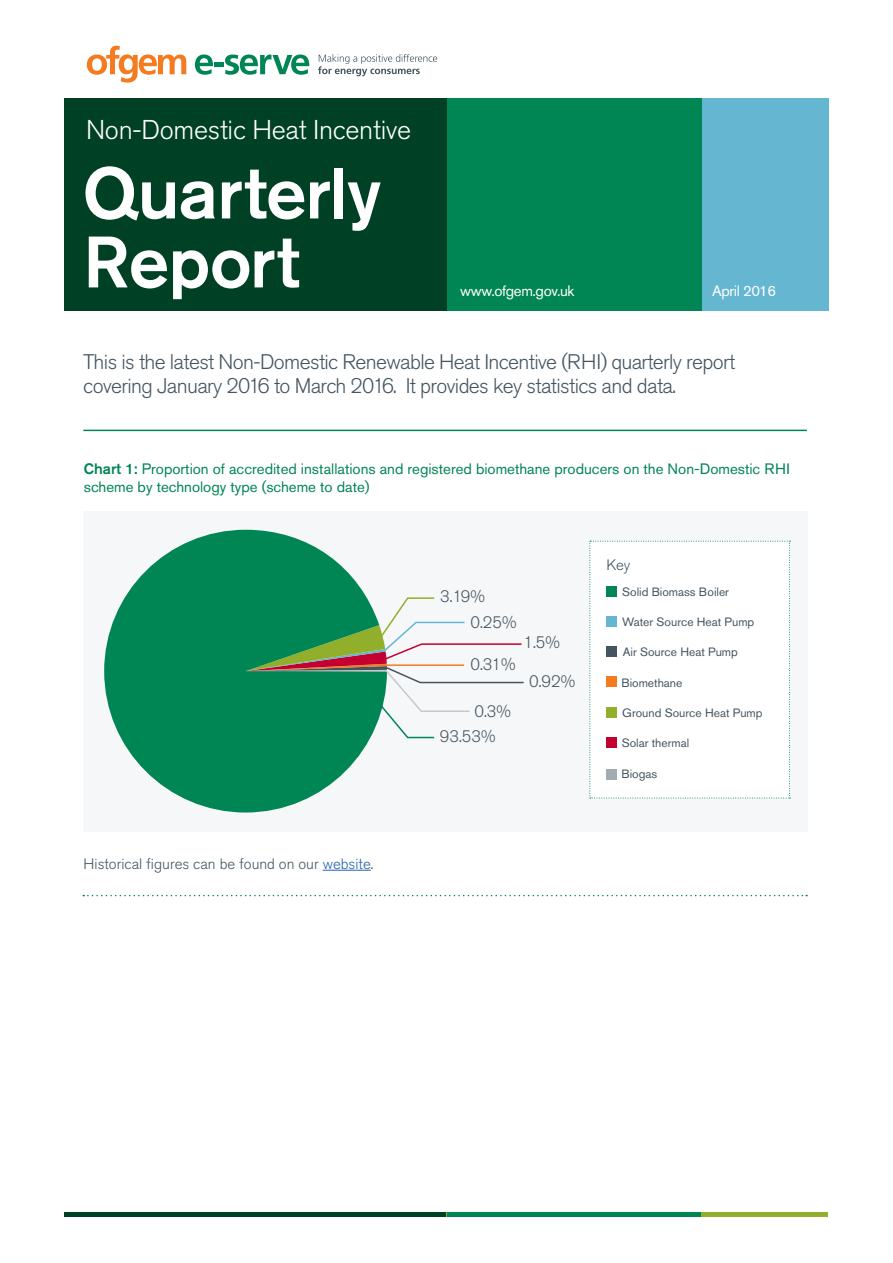
<style>
.page{position:relative;width:893px;height:1263px;background:#fff}
.page>*{position:absolute;margin:0;border:0;box-sizing:border-box;transform-origin:0 0}
.t1{font:500 72px/69px "Akzidenz Grotesk Pro";letter-spacing:-.01em;color:#fff}
.t2{font:300 27px "Akzidenz Grotesk Pro";letter-spacing:-.01em;color:#fff}
.t3{font:300 21px/24.8px "Akzidenz Grotesk Pro";letter-spacing:-.03em;color:#455560}
.t4{font:300 16.5px "Akzidenz Grotesk Pro";color:#455560}
.t5{font:15px/18px "Akzidenz Grotesk Pro";color:#008554}
.t6{font:300 15px "Akzidenz Grotesk Pro";color:#455560}
.t7{font:15px "Akzidenz Grotesk Pro";letter-spacing:-.025em;color:#fff}
.t8{font:12px "Akzidenz Grotesk Pro";color:#455560}
.s1{font-weight:500}
.s2{color:#2363af}
</style>
<div class="page">
<div style="left:84px;top:511px;width:724px;height:321px;background:#f6f7f8"></div>
<svg style="left:318px;top:54px;width:119px;height:22px"></svg>
<svg style="left:87px;top:46px;width:99px;height:37px"></svg>
<svg style="left:195px;top:55px;width:18px;height:20px"></svg>
<hr style="left:214px;top:62px;width:10px;height:4px;background:#008554">
<svg style="left:225px;top:55px;width:84px;height:20px"></svg>
<div style="left:702px;top:98px;width:127px;height:212px;background:#64b6d1"></div>
<div style="left:446px;top:98px;width:256px;height:212px;background:#008554"></div>
<hr style="left:83px;top:430px;width:724px;height:1px;background:#008554">
<svg style="left:83px;top:895px;width:724px;height:1px"></svg>
<div style="left:64px;top:98px;width:382px;height:213px;background:#004125"></div>
<hr style="left:64px;top:1212px;width:764px;height:4px;background:#92af2b">
<hr style="left:64px;top:1212px;width:381px;height:4px;background:#004125">
<hr style="left:447px;top:1212px;width:254px;height:4px;background:#008554">
<hr style="left:323px;top:870px;width:48px;height:1px;background:#2363af">
<svg style="left:104px;top:530px;width:266px;height:282px;fill:#008554"></svg>
<svg style="left:246px;top:597px;width:278px;height:142px"></svg>
<div style="left:589px;top:541px;width:201px;height:258px;background:#fff"></div>
<div style="left:606px;top:707px;width:11px;height:11px;background:#92af2b"></div>
<div style="left:606px;top:616px;width:11px;height:11px;background:#64b6d1"></div>
<div style="left:606px;top:676px;width:11px;height:11px;background:#f47b20"></div>
<div style="left:606px;top:769px;width:11px;height:10px;background:#a1abb2"></div>
<div style="left:606px;top:647px;width:11px;height:10px;background:#455560"></div>
<div style="left:606px;top:586px;width:11px;height:11px;background:#008554"></div>
<div style="left:606px;top:737px;width:11px;height:11px;background:#c3002f"></div>
<p class="t2" style="left:86px;top:112px;width:326px">Non-Domestic Heat Incentive</p>
<h1 class="t1" style="left:83px;top:158px;width:300px">Quarterly<br>Report</h1>
<p class="t7" style="left:460px;top:281px;width:116px">www.ofgem.gov.uk</p>
<p class="t7" style="left:712px;top:281px;width:66px">April 2016</p>
<p class="t3" style="left:83px;top:349px;width:653px">This is the latest Non-Domestic Renewable Heat Incentive (RHI) quarterly report covering January 2016 to March 2016. It provides key statistics and data.</p>
<p class="t5" style="left:84px;top:460px;width:708px"><span class="s1">Chart 1:</span> Proportion of accredited installations and registered biomethane producers on the Non-Domestic RHI scheme by technology type (scheme to date)</p>
<p class="t6" style="left:84px;top:854px;width:291px">Historical figures can be found on our <span class="s2">website</span>.</p>
<p class="t4" style="left:440px;top:586px;width:46px">3.19%</p>
<p class="t4" style="left:470px;top:612px;width:48px">0.25%</p>
<p class="t4" style="left:470px;top:653px;width:47px">0.31%</p>
<p class="t4" style="left:475px;top:700px;width:38px">0.3%</p>
<p class="t4" style="left:440px;top:726px;width:57px">93.53%</p>
<p class="t4" style="left:524px;top:632px;width:38px">1.5%</p>
<p class="t4" style="left:529px;top:670px;width:48px">0.92%</p>
<p class="t6" style="left:606px;top:555px;width:26px">Key</p>
<p class="t8" style="left:622px;top:584px;width:108px">Solid Biomass Boiler</p>
<p class="t8" style="left:622px;top:614px;width:134px">Water Source Heat Pump</p>
<p class="t8" style="left:623px;top:644px;width:117px">Air Source Heat Pump</p>
<p class="t8" style="left:621px;top:675px;width:63px">Biomethane</p>
<p class="t8" style="left:622px;top:705px;width:142px">Ground Source Heat Pump</p>
<p class="t8" style="left:622px;top:735px;width:69px">Solar thermal</p>
<p class="t8" style="left:621px;top:766px;width:37px">Biogas</p>
</div>
